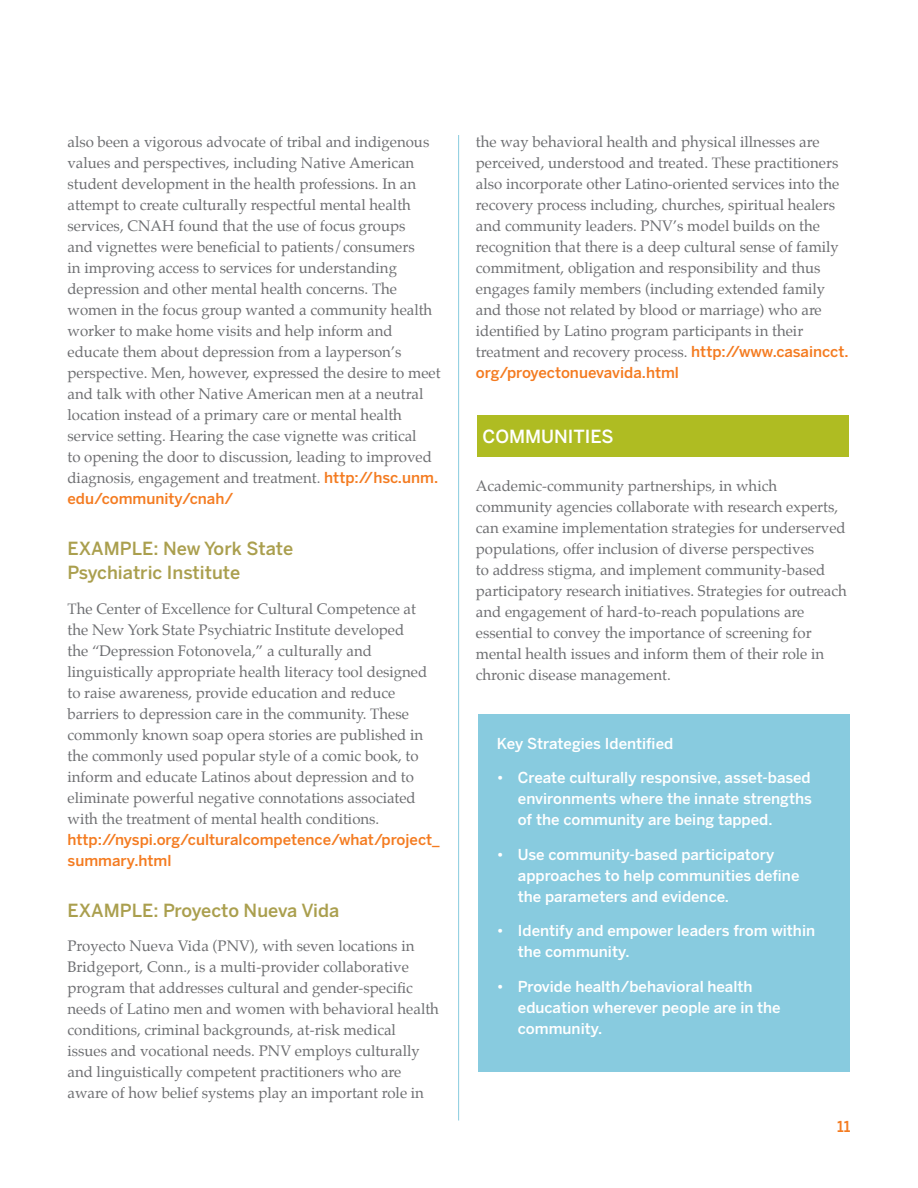
<style>
.page{position:relative;width:918px;height:1188px;background:#fff}
.page>*{position:absolute;margin:0;border:0;box-sizing:border-box;transform-origin:0 0}
.Subhead{font:500 18px/24px "Benton Sans";color:#aa9f4e}
.Subhead_2{font:500 18px "Benton Sans";color:#fff}
.Body_Copy{font:15px/21px "Palatino";color:#6d6e71}
.Callout_Style_with_I{font:500 15px/21px "Benton Sans";color:#fff}
.t1{font:500 15px "Benton Sans";color:#f47b20}
.s1{font-family:"Benton Sans";font-weight:500;color:#f47b20}
</style>
<div class="page">
<div style="left:478px;top:714px;width:372px;height:358px;background:#88cbdf"></div>
<div style="left:477px;top:415px;width:372px;height:42px;background:#afbc22"></div>
<hr style="left:458px;top:135px;width:1px;height:986px;background:#88cbdf">
<p class="Body_Copy" style="left:68px;top:132px;width:375px">also been a vigorous advocate of tribal and indigenous values and perspectives, including Native American student development in the health professions. In an attempt to create culturally respectful mental health services, CNAH found that the use of focus groups<br>and vignettes were beneficial to patients/consumers<br>in improving access to services for understanding depression and other mental health concerns. The women in the focus group wanted a community health worker to make home visits and help inform and educate them about depression from a layperson’s perspective. Men, however, expressed the desire to meet and talk with other Native American men at a neutral location instead of a primary care or mental health service setting. Hearing the case vignette was critical<br>to opening the door to discussion, leading to improved diagnosis, engagement and treatment. <span class="s1">http://hsc.unm. edu/community/cnah/</span></p>
<h2 class="Subhead" style="left:68px;top:537px;width:227px">EXAMPLE: New York State<br>Psychiatric Institute</h2>
<p class="Body_Copy" style="left:68px;top:598px;width:374px">The Center of Excellence for Cultural Competence at the New York State Psychiatric Institute developed<br>the “Depression Fotonovela,” a culturally and linguistically appropriate health literacy tool designed to raise awareness, provide education and reduce barriers to depression care in the community. These commonly known soap opera stories are published in the commonly used popular style of a comic book, to inform and educate Latinos about depression and to eliminate powerful negative connotations associated with the treatment of mental health conditions. <span class="s1">http://nyspi.org/culturalcompetence/what/project_ summary.html</span></p>
<h2 class="Subhead" style="left:68px;top:898px;width:273px">EXAMPLE: Proyecto Nueva Vida</h2>
<p class="Body_Copy" style="left:68px;top:936px;width:373px">Proyecto Nueva Vida (PNV), with seven locations in Bridgeport, Conn., is a multi-provider collaborative program that addresses cultural and gender-specific needs of Latino men and women with behavioral health conditions, criminal backgrounds, at-risk medical issues and vocational needs. PNV employs culturally and linguistically competent practitioners who are aware of how belief systems play an important role in</p>
<p class="Body_Copy" style="left:476px;top:132px;width:374px">the way behavioral health and physical illnesses are perceived, understood and treated. These practitioners also incorporate other Latino-oriented services into the recovery process including, churches, spiritual healers and community leaders. PNV’s model builds on the recognition that there is a deep cultural sense of family commitment, obligation and responsibility and thus engages family members (including extended family and those not related by blood or marriage) who are identified by Latino program participants in their treatment and recovery process. <span class="s1">http://www.casaincct. org/proyectonuevavida.html</span></p>
<p class="Subhead_2" style="left:483px;top:426px;width:132px">COMMUNITIES</p>
<p class="Body_Copy" style="left:476px;top:475px;width:373px">Academic-community partnerships, in which community agencies collaborate with research experts, can examine implementation strategies for underserved populations, offer inclusion of diverse perspectives<br>to address stigma, and implement community-based participatory research initiatives. Strategies for outreach and engagement of hard-to-reach populations are essential to convey the importance of screening for mental health issues and inform them of their role in chronic disease management.</p>
<p class="Callout_Style_with_I" style="left:497px;top:733px;width:178px">Key Strategies Identified</p>
<p class="Callout_Style_with_I" style="left:518px;top:767px;width:296px;text-align:justify;text-indent:-21px">• Create culturally responsive, asset-based environments where the innate strengths of the community are being tapped.</p>
<p class="Callout_Style_with_I" style="left:518px;top:844px;width:283px;text-indent:-21px">• Use community-based participatory approaches to help communities define the parameters and evidence.</p>
<p class="Callout_Style_with_I" style="left:518px;top:920px;width:299px;text-indent:-21px">• Identify and empower leaders from within the community.</p>
<p class="Callout_Style_with_I" style="left:518px;top:976px;width:264px;text-indent:-21px">• Provide health/behavioral health education wherever people are in the community.</p>
<p class="t1" style="left:837px;top:1118px;width:15px">11</p>
</div>
